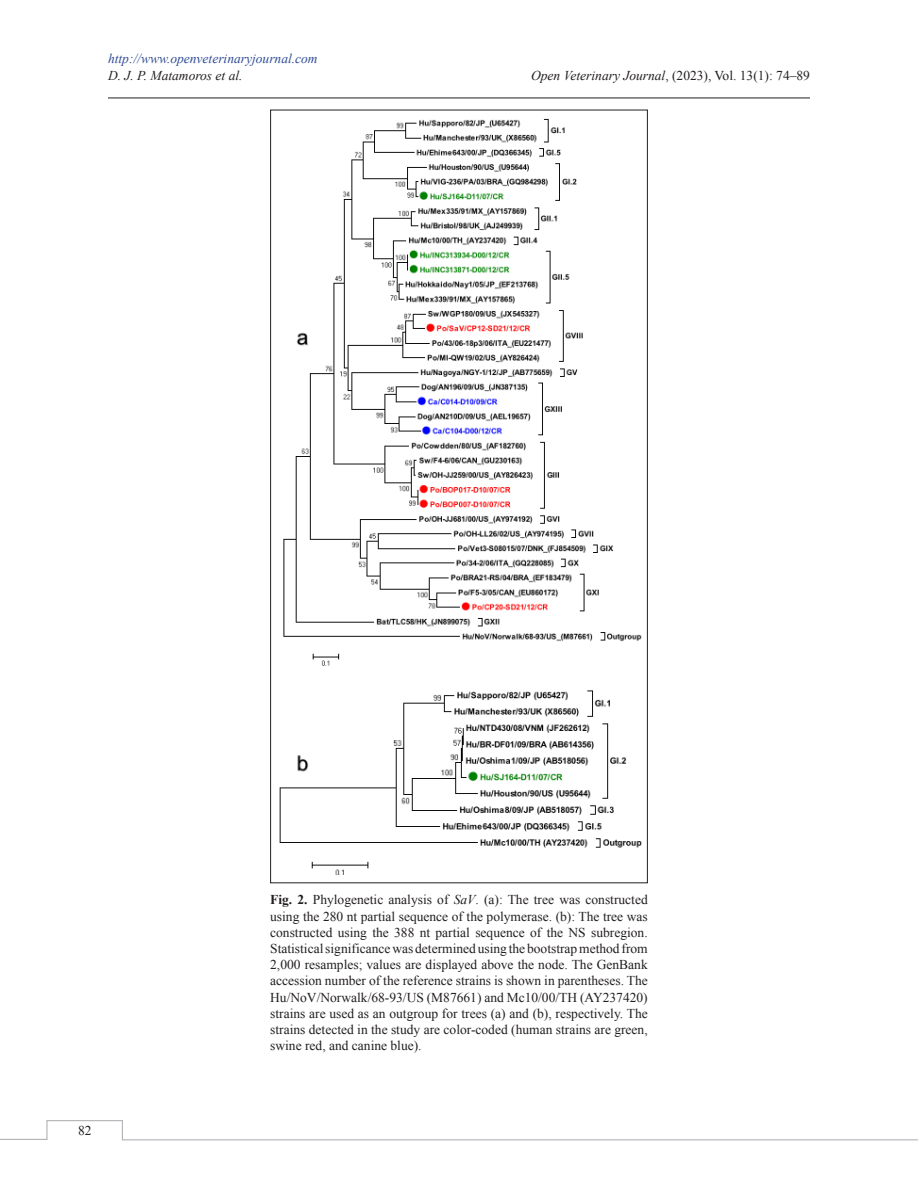
<style>
.page{position:relative;width:918px;height:1188px;background:#fff}
.page>*{position:absolute;margin:0;border:0;box-sizing:border-box;transform-origin:0 0}
.Fig_Caption{font:13.5px/16.2px "Times New Roman";color:#231f20;text-align:justify}
.t1{font:italic 13.5px "Times New Roman";color:#304d94}
.t2{font:italic 13.5px "Times New Roman";color:#231f20}
.s1{font-style:italic}
.s2{font-weight:700}
</style>
<div class="page">
<hr style="left:108px;top:98px;width:702px;height:1px;background:#231f20">
<svg style="left:0;top:1120px;width:918px;height:21px"></svg>
<img style="left:279px;top:119px;width:363px;height:755px">
<p class="t1" style="left:108px;top:50px;width:211px">http://www.openveterinaryjournal.com</p>
<p class="t2" style="left:108px;top:66px;width:136px">D. J. P. Matamoros et al.</p>
<p class="Fig_Caption" style="left:531px;top:67px;width:280px"><span class="s1">Open Veterinary Journal</span>, (2023), Vol. 13(1): 74–89</p>
<p class="Fig_Caption" style="left:78px;top:1122px;width:15px">82</p>
<p class="Fig_Caption" style="left:270px;top:892px;width:379px"><span class="s2">Fig. 2.</span> Phylogenetic analysis of <span class="s1">SaV</span>. (a): The tree was constructed using the 280 nt partial sequence of the polymerase. (b): The tree was constructed using the 388 nt partial sequence of the NS subregion.<br>Statistical significance was determined using the bootstrap method from 2,000 resamples; values are displayed above the node. The GenBank accession number of the reference strains is shown in parentheses. The Hu/NoV/Norwalk/68-93/US (M87661) and Mc10/00/TH (AY237420) strains are used as an outgroup for trees (a) and (b), respectively. The strains detected in the study are color-coded (human strains are green, swine red, and canine blue).</p>
</div>
